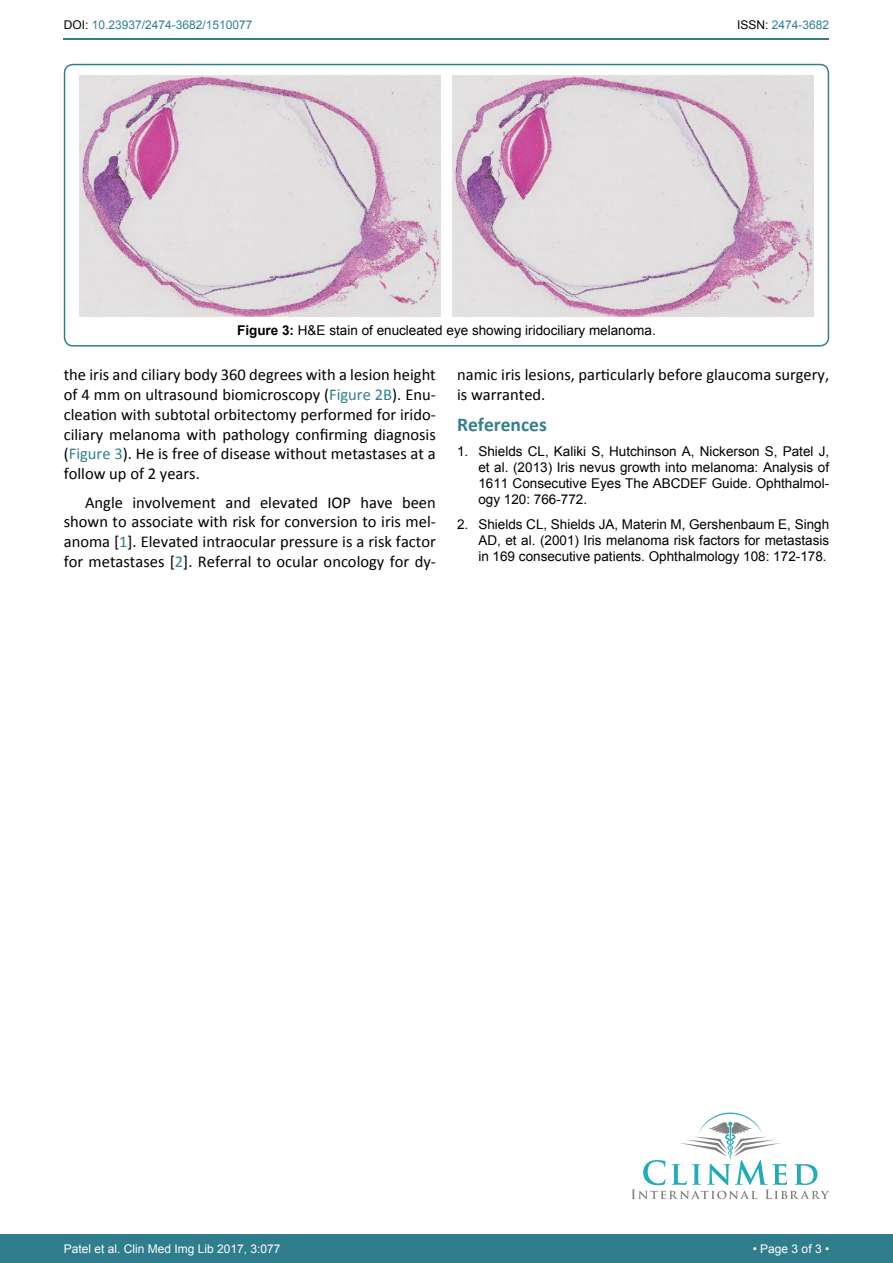
<style>
.page{position:relative;width:893px;height:1263px;background:#fff}
.page>*{position:absolute;margin:0;border:0;box-sizing:border-box;transform-origin:0 0}
.t1{font:700 19.5px "Calibri";color:#30808d}
.t2{font:16.5px/19.8px "Calibri";color:#000;text-align:justify}
.t3{font:13.5px/16.2px "Arial";color:#000;text-align:justify}
.t4{font:12px "Arial";color:#30808d}
.t5{font:12px "Arial";color:#fff}
.s1{color:#000}
.s2{font-weight:700}
.s3{color:#30808d}
</style>
<div class="page">
<hr style="left:64px;top:38px;width:765px;height:2px;background:#30808d">
<div style="left:0;top:1234px;width:893px;height:29px;background:#307d8d"></div>
<svg style="left:631px;top:1112px;width:198px;height:87px"></svg>
<div style="left:64px;top:64px;width:765px;height:283px;border:2px solid #30808d;border-radius:9px"></div>
<img style="left:453px;top:75px;width:361px;height:242px">
<img style="left:79px;top:75px;width:361px;height:242px">
<p class="t4" style="left:64px;top:17px;width:190px"><span class="s1">DOI:</span> 10.23937/2474-3682/1510077</p>
<p class="t4" style="left:737px;top:17px;width:94px"><span class="s1">ISSN:</span> 2474-3682</p>
<p class="t3" style="left:237px;top:322px;width:420px"><span class="s2">Figure 3:</span> H&amp;E stain of enucleated eye showing iridociliary melanoma.</p>
<p class="t2" style="left:64px;top:365px;width:374px">the iris and ciliary body 360 degrees with a lesion height of 4 mm on ultrasound biomicroscopy (<span class="s3">Figure 2B</span>). Enu&shy;cleation with subtotal orbitectomy performed for irido&shy;ciliary melanoma with pathology confirming diagnosis (<span class="s3">Figure 3</span>). He is free of disease without metastases at a follow up of 2 years.</p>
<p class="t2" style="left:64px;top:492px;width:374px;text-indent:21px">Angle involvement and elevated IOP have been shown to associate with risk for conversion to iris mel&shy;anoma [<span class="s3">1</span>]. Elevated intraocular pressure is a risk factor for metastases [<span class="s3">2</span>]. Referral to ocular oncology for dy-</p>
<p class="t2" style="left:457px;top:365px;width:374px">namic iris lesions, particularly before glaucoma surgery, is warranted.</p>
<p class="t1" style="left:457px;top:412px;width:91px">References</p>
<p class="t3" style="left:478px;top:443px;width:352px;text-indent:-21px">1. Shields CL, Kaliki S, Hutchinson A, Nickerson S, Patel J, et al. (2013) Iris nevus growth into melanoma: Analysis of 1611 Consecutive Eyes The ABCDEF Guide. Ophthalmol&shy;ogy 120: 766-772.</p>
<p class="t3" style="left:478px;top:516px;width:352px;text-indent:-21px">2. Shields CL, Shields JA, Materin M, Gershenbaum E, Singh AD, et al. (2001) Iris melanoma risk factors for metastasis in 169 consecutive patients. Ophthalmology 108: 172-178.</p>
<p class="t5" style="left:64px;top:1241px;width:218px">Patel et al. Clin Med Img Lib 2017, 3:077</p>
<p class="t5" style="left:753px;top:1241px;width:78px">• Page 3 of 3 •</p>
</div>
